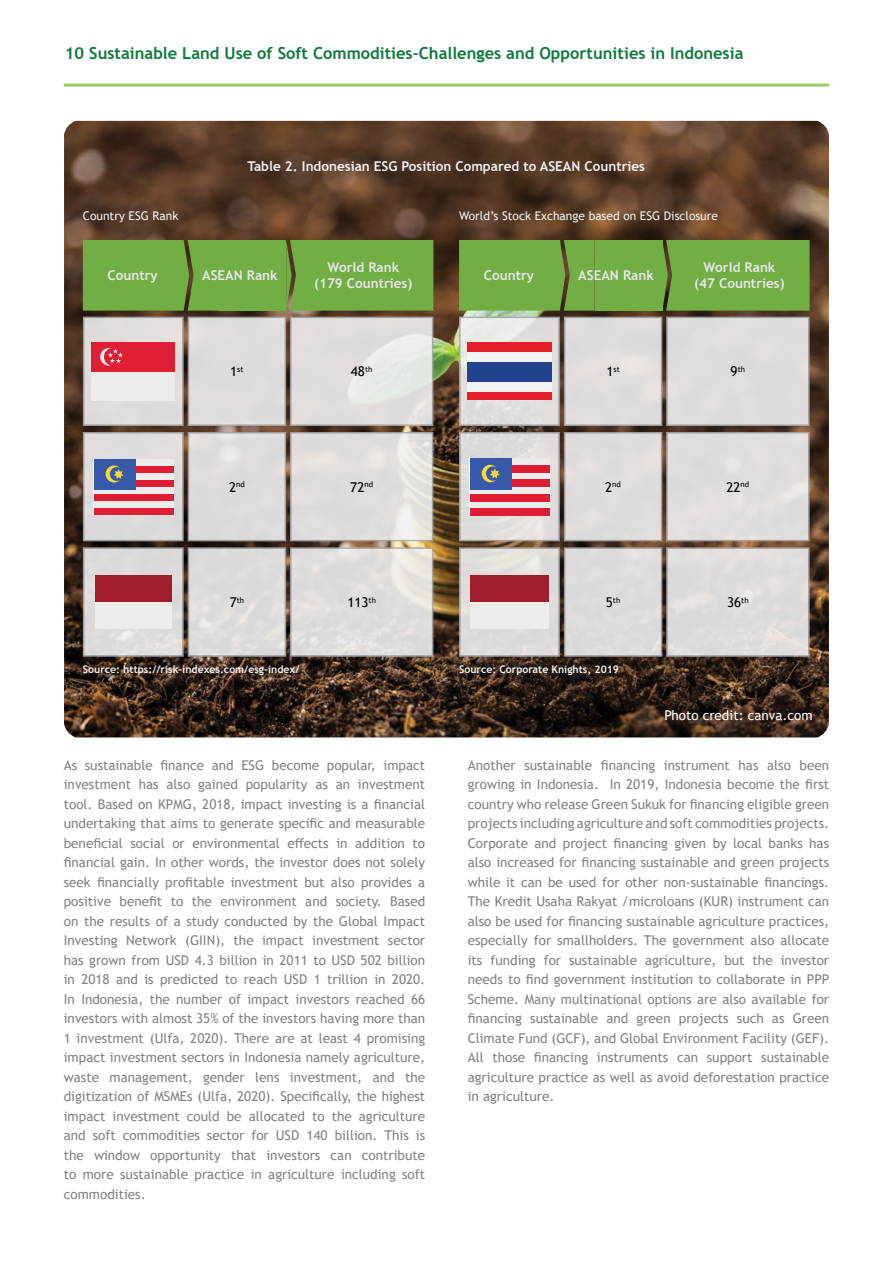
<style>
.page{position:relative;width:893px;height:1263px;background:#fff}
.page>*{position:absolute;margin:0;border:0;box-sizing:border-box;transform-origin:0 0}
.t1{font:700 16.5px "Trebuchet MS";color:#0f793d}
.t2{font:13.5px/19.5px "Trebuchet MS";color:#808285;text-align:justify}
.t3{font:700 13.5px/16.2px "Trebuchet MS";color:#e6e7e8;text-align:center}
.t4{font:700 13.5px "Trebuchet MS";color:#f1f1f2}
.t5{font:13.5px "Trebuchet MS";color:#000}
.t6{font:13.5px "Trebuchet MS";color:#fff}
.t7{font:12px "Trebuchet MS";color:#f1f1f2}
.t8{font:700 10.5px "Trebuchet MS";color:#f1f1f2}
.t9{font:7.8px "Trebuchet MS";color:#000}
.s1{font-size:13.5px}
</style>
<div class="page">
<img style="left:64px;top:121px;width:765px;height:616px">
<div style="left:286px;top:240px;width:147px;height:71px;background:#71ae44"></div>
<div style="left:83px;top:240px;width:135px;height:71px;background:#71ae44"></div>
<div style="left:218px;top:240px;width:68px;height:71px;background:#71ae44"></div>
<div style="left:459px;top:240px;width:136px;height:71px;background:#71ae44"></div>
<div style="left:595px;top:240px;width:67px;height:71px;background:#71ae44"></div>
<div style="left:662px;top:240px;width:148px;height:71px;background:#71ae44"></div>
<svg style="left:83px;top:547px;width:350px;height:110px;background:#d6d3d2"></svg>
<svg style="left:459px;top:317px;width:351px;height:109px;background:#d8d5d4"></svg>
<svg style="left:459px;top:547px;width:351px;height:110px;background:#d5d2d1"></svg>
<svg style="left:83px;top:317px;width:350px;height:109px;background:#dacccc"></svg>
<svg style="left:83px;top:432px;width:350px;height:109px;background:#d5cbcc"></svg>
<div style="left:95px;top:576px;width:76px;height:52px;background:#ececea"></div>
<div style="left:95px;top:576px;width:76px;height:26px;background:#a01d2c"></div>
<div style="left:468px;top:343px;width:83px;height:57px;background:#e31e26"></div>
<div style="left:468px;top:352px;width:83px;height:39px;background:#f3f3f3"></div>
<div style="left:468px;top:362px;width:83px;height:19px;background:#20438e"></div>
<svg style="left:459px;top:432px;width:351px;height:109px;background:#d5cacc"></svg>
<div style="left:471px;top:576px;width:77px;height:52px;background:#ececea"></div>
<div style="left:471px;top:576px;width:77px;height:26px;background:#a01d2c"></div>
<hr style="left:64px;top:84px;width:765px;height:3px;background:#a1c866">
<p class="t1" style="left:65px;top:43px;width:680px">10 Sustainable Land Use of Soft Commodities–Challenges and Opportunities in Indonesia</p>
<p class="t7" style="left:83px;top:208px;width:97px">Country ESG Rank</p>
<p class="t4" style="left:247px;top:158px;width:399px">Table 2. Indonesian ESG Position Compared to ASEAN Countries</p>
<p class="t7" style="left:459px;top:208px;width:260px">World’s Stock Exchange based on ESG Disclosure</p>
<p class="t3" style="left:108px;top:267px;width:52px">Country</p>
<p class="t3" style="left:202px;top:267px;width:77px">ASEAN Rank</p>
<p class="t3" style="left:484px;top:267px;width:52px">Country</p>
<p class="t3" style="left:578px;top:267px;width:77px">ASEAN Rank</p>
<p class="t3" style="left:694px;top:259px;width:92px">World Rank (47 Countries)</p>
<p class="t3" style="left:314px;top:259px;width:100px">World Rank (179 Countries)</p>
<p class="t9" style="left:230px;top:364px;width:15px"><span class="s1">1</span>st</p>
<p class="t5" style="left:351px;top:363px;width:23px">48<sup>th</sup></p>
<p class="t9" style="left:606px;top:364px;width:15px"><span class="s1">1</span>st</p>
<p class="t9" style="left:731px;top:364px;width:16px"><span class="s1">9</span>th</p>
<p class="t9" style="left:229px;top:479px;width:17px"><span class="s1">2</span>nd</p>
<p class="t5" style="left:350px;top:478px;width:24px">72<sup>nd</sup></p>
<p class="t9" style="left:605px;top:479px;width:17px"><span class="s1">2</span>nd</p>
<p class="t5" style="left:726px;top:478px;width:24px">22<sup>nd</sup></p>
<p class="t9" style="left:230px;top:595px;width:16px"><span class="s1">7</span>th</p>
<p class="t5" style="left:347px;top:594px;width:30px">113<sup>th</sup></p>
<p class="t9" style="left:606px;top:595px;width:16px"><span class="s1">5</span>th</p>
<p class="t5" style="left:727px;top:594px;width:23px">36<sup>th</sup></p>
<p class="t8" style="left:83px;top:663px;width:218px">Source: https://risk-indexes.com/esg-index/</p>
<p class="t8" style="left:459px;top:663px;width:162px">Source: Corporate Knights, 2019</p>
<p class="t6" style="left:664px;top:707px;width:150px">Photo credit: canva.com</p>
<p class="t2" style="left:64px;top:755px;width:363px">As sustainable finance and ESG become popular, impact investment has also gained popularity as an investment tool. Based on KPMG, 2018, impact investing is a financial undertaking that aims to generate specific and measurable beneficial social or environmental effects in addition to financial gain. In other words, the investor does not solely seek financially profitable investment but also provides a positive benefit to the environment and society. Based on the results of a study conducted by the Global Impact Investing Network (GIIN), the impact investment sector has grown from USD 4.3 billion in 2011 to USD 502 billion in 2018 and is predicted to reach USD 1 trillion in 2020.<br>In Indonesia, the number of impact investors reached 66 investors with almost 35% of the investors having more than 1 investment (Ulfa, 2020). There are at least 4 promising impact investment sectors in Indonesia namely agriculture, waste management, gender lens investment, and the digitization of MSMEs (Ulfa, 2020). Specifically, the highest impact investment could be allocated to the agriculture and soft commodities sector for USD 140 billion. This is the window opportunity that investors can contribute to more sustainable practice in agriculture including soft commodities.</p>
<p class="t2" style="left:468px;top:755px;width:363px">Another sustainable financing instrument has also been growing in Indonesia. In 2019, Indonesia become the first country who release Green Sukuk for financing eligible green projects including agriculture and soft commodities projects.<br>Corporate and project financing given by local banks has also increased for financing sustainable and green projects while it can be used for other non-sustainable financings.<br>The Kredit Usaha Rakyat /microloans (KUR) instrument can also be used for financing sustainable agriculture practices, especially for smallholders. The government also allocate its funding for sustainable agriculture, but the investor needs to find government institution to collaborate in PPP Scheme. Many multinational options are also available for financing sustainable and green projects such as Green Climate Fund (GCF), and Global Environment Facility (GEF).<br>All those financing instruments can support sustainable agriculture practice as well as avoid deforestation practice in agriculture.</p>
</div>
